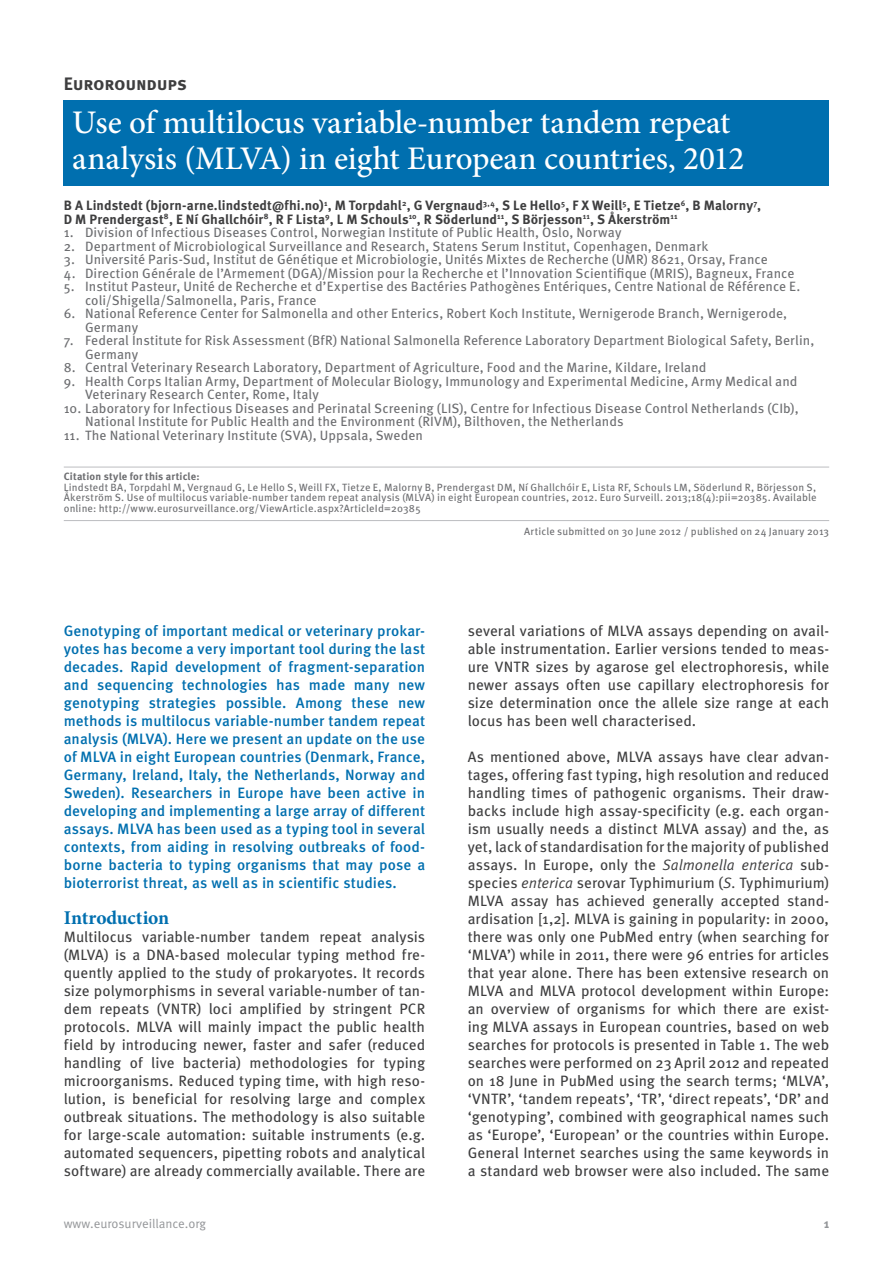
<style>
.page{position:relative;width:893px;height:1263px;background:#fff}
.page>*{position:absolute;margin:0;border:0;box-sizing:border-box;transform-origin:0 0}
.t1{font:500 33px/36px "Minion Pro";letter-spacing:-.005em;color:#fff}
.t2{font:700 19.5px "Minion Pro";letter-spacing:-.005em;color:#006faf}
.t3{font:700 18px "Meta Pro";letter-spacing:-.015em;color:#3e3e3f}
.t4{font:15px/18px "Meta Pro";color:#3e3e3f;text-align:justify}
.t5{font:500 15px/18px "Meta Pro";letter-spacing:.005em;color:#006faf;text-align:justify}
.t6{font:13.5px/13.5px "Meta Pro";letter-spacing:.01em;color:#6c6d70}
.t7{font:700 13.5px/13.5px "Meta Pro";letter-spacing:.005em;color:#3e3e3f}
.t8{font:12.75px "Meta Pro";color:#939598}
.t9{font:700 12.75px "Meta Pro";color:#939598}
.t10{font:10.5px/10.5px "Meta Pro";letter-spacing:.015em;color:#6c6d70;text-align:justify}
.t11{font:700 10.5px "Meta Pro";letter-spacing:.015em;color:#6c6d70}
.s1{font-style:italic}
</style>
<div class="page">
<hr style="left:64px;top:467px;width:765px;height:1px;background:#bcbdc0">
<hr style="left:64px;top:520px;width:765px;height:1px;background:#bcbdc0">
<div style="left:64px;top:100px;width:765px;height:86px;background:#006faf"></div>
<p class="t3" style="left:64px;top:72px;width:125px">Euroroundups</p>
<h1 class="t1" style="left:72px;top:104px;width:674px">Use of multilocus variable-number tandem repeat analysis (MLVA) in eight European countries, 2012</h1>
<p class="t7" style="left:64px;top:199px;width:699px">B A Lindstedt (bjorn-arne.lindstedt@fhi.no)<sup>1</sup>, M Torpdahl<sup>2</sup>, G Vergnaud<sup>3,4</sup>, S Le Hello<sup>5</sup>, F X Weill<sup>5</sup>, E Tietze<sup>6</sup>, B Malorny<sup>7</sup>,<br>D M Prendergast<sup>8</sup>, E Ní Ghallchóir<sup>8</sup>, R F Lista<sup>9</sup>, L M Schouls<sup>10</sup>, R Söderlund<sup>11</sup>, S Börjesson<sup>11</sup>, S Åkerström<sup>11</sup></p>
<p class="t6" style="left:64px;top:226px;width:559px">1. Division of Infectious Diseases Control, Norwegian Institute of Public Health, Oslo, Norway</p>
<p class="t6" style="left:64px;top:240px;width:646px">2. Department of Microbiological Surveillance and Research, Statens Serum Institut, Copenhagen, Denmark</p>
<p class="t6" style="left:64px;top:253px;width:705px">3. Université Paris-Sud, Institut de Génétique et Microbiologie, Unités Mixtes de Recherche (UMR) 8621, Orsay, France</p>
<p class="t6" style="left:64px;top:267px;width:732px">4. Direction Générale de l’Armement (DGA)/Mission pour la Recherche et l’Innovation Scientifique (MRIS), Bagneux, France</p>
<p class="t6" style="left:85px;top:280px;width:717px;text-indent:-21px">5. Institut Pasteur, Unité de Recherche et d’Expertise des Bactéries Pathogènes Entériques, Centre National de Référence E. coli/Shigella/Salmonella, Paris, France</p>
<p class="t6" style="left:85px;top:307px;width:704px;text-indent:-21px">6. National Reference Center for Salmonella and other Enterics, Robert Koch Institute, Wernigerode Branch, Wernigerode,<br>Germany</p>
<p class="t6" style="left:85px;top:334px;width:731px;text-indent:-21px">7. Federal Institute for Risk Assessment (BfR) National Salmonella Reference Laboratory Department Biological Safety, Berlin,<br>Germany</p>
<p class="t6" style="left:64px;top:361px;width:644px">8. Central Veterinary Research Laboratory, Department of Agriculture, Food and the Marine, Kildare, Ireland</p>
<p class="t6" style="left:85px;top:375px;width:714px;text-indent:-21px">9. Health Corps Italian Army, Department of Molecular Biology, Immunology and Experimental Medicine, Army Medical and<br>Veterinary Research Center, Rome, Italy</p>
<p class="t6" style="left:85px;top:402px;width:715px;text-indent:-21px">10. Laboratory for Infectious Diseases and Perinatal Screening (LIS), Centre for Infectious Disease Control Netherlands (CIb),<br>National Institute for Public Health and the Environment (RIVM), Bilthoven, the Netherlands</p>
<p class="t6" style="left:64px;top:429px;width:361px">11. The National Veterinary Institute (SVA), Uppsala, Sweden</p>
<p class="t11" style="left:64px;top:470px;width:137px">Citation style for this article:</p>
<p class="t10" style="left:64px;top:482px;width:754px">Lindstedt BA, Torpdahl M, Vergnaud G, Le Hello S, Weill FX, Tietze E, Malorny B, Prendergast DM, Ní Ghallchóir E, Lista RF, Schouls LM, Söderlund R, Börjesson S, Åkerström S. Use of multilocus variable-number tandem repeat analysis (MLVA) in eight European countries, 2012. Euro Surveill. 2013;18(4):pii=20385. Available online: http://www.eurosurveillance.org/ViewArticle.aspx?ArticleId=20385</p>
<p class="t10" style="left:524px;top:526px;width:307px">Article submitted on 30 June 2012 / published on 24 January 2013</p>
<p class="t5" style="left:64px;top:622px;width:363px">Genotyping of important medical or veterinary prokar&shy;yotes has become a very important tool during the last decades. Rapid development of fragment-separation and sequencing technologies has made many new genotyping strategies possible. Among these new methods is multilocus variable-number tandem repeat analysis (MLVA). Here we present an update on the use of MLVA in eight European countries (Denmark, France, Germany, Ireland, Italy, the Netherlands, Norway and Sweden). Researchers in Europe have been active in developing and implementing a large array of different assays. MLVA has been used as a typing tool in several contexts, from aiding in resolving outbreaks of food&shy;borne bacteria to typing organisms that may pose a bioterrorist threat, as well as in scientific studies.</p>
<h2 class="t2" style="left:64px;top:904px;width:107px">Introduction</h2>
<p class="t4" style="left:64px;top:928px;width:363px">Multilocus variable-number tandem repeat analysis (MLVA) is a DNA-based molecular typing method fre&shy;quently applied to the study of prokaryotes. It records size polymorphisms in several variable-number of tan&shy;dem repeats (VNTR) loci amplified by stringent PCR protocols. MLVA will mainly impact the public health field by introducing newer, faster and safer (reduced handling of live bacteria) methodologies for typing microorganisms. Reduced typing time, with high reso&shy;lution, is beneficial for resolving large and complex outbreak situations. The methodology is also suitable for large-scale automation: suitable instruments (e.g. automated sequencers, pipetting robots and analytical software) are already commercially available. There are</p>
<p class="t4" style="left:468px;top:622px;width:363px">several variations of MLVA assays depending on avail&shy;able instrumentation. Earlier versions tended to meas&shy;ure VNTR sizes by agarose gel electrophoresis, while newer assays often use capillary electrophoresis for size determination once the allele size range at each locus has been well characterised.</p>
<p class="t4" style="left:468px;top:748px;width:363px">As mentioned above, MLVA assays have clear advan&shy;tages, offering fast typing, high resolution and reduced handling times of pathogenic organisms. Their draw&shy;backs include high assay-specificity (e.g. each organ&shy;ism usually needs a distinct MLVA assay) and the, as yet, lack of standardisation for the majority of published assays. In Europe, only the <span class="s1">Salmonella enterica</span> sub&shy;species <span class="s1">enterica</span> serovar Typhimurium (<span class="s1">S.</span> Typhimurium)<br>MLVA assay has achieved generally accepted stand&shy;ardisation [1,2]. MLVA is gaining in popularity: in 2000, there was only one PubMed entry (when searching for ‘MLVA’) while in 2011, there were 96 entries for articles that year alone. There has been extensive research on MLVA and MLVA protocol development within Europe: an overview of organisms for which there are exist&shy;ing MLVA assays in European countries, based on web searches for protocols is presented in Table 1. The web searches were performed on 23 April 2012 and repeated on 18 June in PubMed using the search terms; ‘MLVA’, ‘VNTR’, ‘tandem repeats’, ‘TR’, ‘direct repeats’, ‘DR’ and ‘genotyping’, combined with geographical names such as ‘Europe’, ‘European’ or the countries within Europe.<br>General Internet searches using the same keywords in a standard web browser were also included. The same</p>
<p class="t8" style="left:64px;top:1215px;width:144px">www.eurosurveillance.org</p>
<p class="t9" style="left:824px;top:1215px;width:7px">1</p>
</div>
